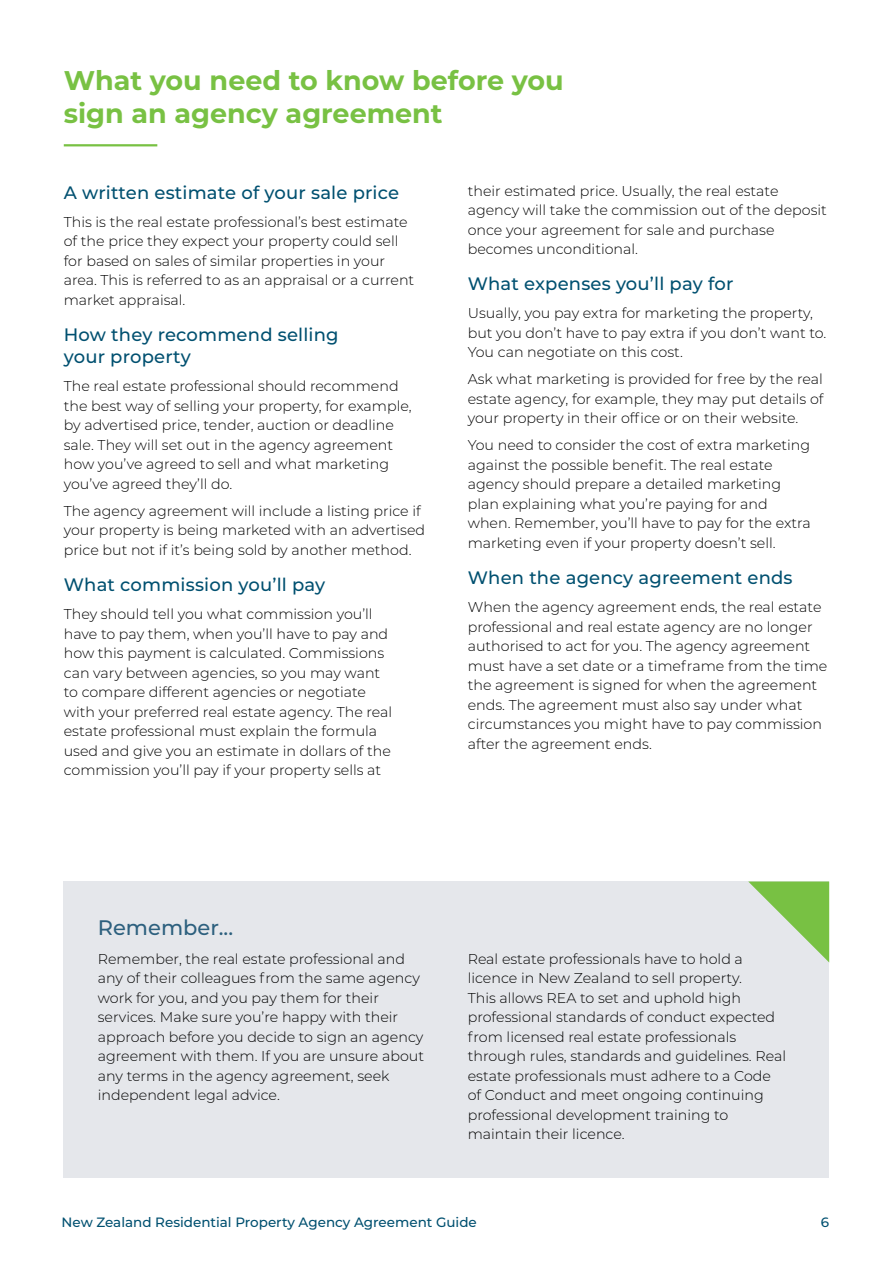
<style>
.page{position:relative;width:893px;height:1263px;background:#fff}
.page>*{position:absolute;margin:0;border:0;box-sizing:border-box;transform-origin:0 0}
.t1{font:700 27px/33px "Montserrat";color:#78c143}
.t2{font:500 21px "Montserrat";color:#2d607e}
.t3{font:500 18px/22.5px "Montserrat";letter-spacing:.01em;color:#005070}
.t4{font:300 14.25px/19.5px "Montserrat";color:#000}
.t5{font:500 13.5px "Montserrat";color:#005070}
</style>
<div class="page">
<div style="left:64px;top:881px;width:765px;height:297px;background:#e5e7eb"></div>
<hr style="left:64px;top:144px;width:93px;height:2px;background:#78c143">
<svg style="left:748px;top:881px;width:81px;height:81px"></svg>
<h1 class="t1" style="left:64px;top:62px;width:501px">What you need to know before you sign an agency agreement</h1>
<p class="t3" style="left:64px;top:180px;width:337px">A written estimate of your sale price</p>
<p class="t4" style="left:64px;top:211px;width:352px">This is the real estate professional’s best estimate of the price they expect your property could sell for based on sales of similar properties in your area. This is referred to as an appraisal or a current market appraisal.</p>
<p class="t3" style="left:64px;top:323px;width:276px">How they recommend selling your property</p>
<p class="t4" style="left:64px;top:376px;width:349px">The real estate professional should recommend the best way of selling your property, for example, by advertised price, tender, auction or deadline sale. They will set out in the agency agreement how you’ve agreed to sell and what marketing you’ve agreed they’ll do.</p>
<p class="t4" style="left:64px;top:501px;width:363px">The agency agreement will include a listing price if your property is being marketed with an advertised price but not if it’s being sold by another method.</p>
<p class="t3" style="left:64px;top:573px;width:263px">What commission you’ll pay</p>
<p class="t4" style="left:64px;top:604px;width:330px">They should tell you what commission you’ll have to pay them, when you’ll have to pay and how this payment is calculated. Commissions can vary between agencies, so you may want to compare different agencies or negotiate with your preferred real estate agency. The real estate professional must explain the formula used and give you an estimate in dollars of the commission you’ll pay if your property sells at</p>
<p class="t4" style="left:468px;top:180px;width:361px">their estimated price. Usually, the real estate agency will take the commission out of the deposit once your agreement for sale and purchase becomes unconditional.</p>
<p class="t3" style="left:468px;top:272px;width:267px">What expenses you’ll pay for</p>
<p class="t4" style="left:468px;top:303px;width:360px">Usually, you pay extra for marketing the property, but you don’t have to pay extra if you don’t want to.<br>You can negotiate on this cost.</p>
<p class="t4" style="left:468px;top:369px;width:357px;text-align:justify">Ask what marketing is provided for free by the real estate agency, for example, they may put details of your property in their office or on their website.</p>
<p class="t4" style="left:468px;top:435px;width:345px">You need to consider the cost of extra marketing against the possible benefit. The real estate agency should prepare a detailed marketing plan explaining what you’re paying for and when. Remember, you’ll have to pay for the extra marketing even if your property doesn’t sell.</p>
<p class="t3" style="left:468px;top:566px;width:326px">When the agency agreement ends</p>
<p class="t4" style="left:468px;top:597px;width:361px">When the agency agreement ends, the real estate professional and real estate agency are no longer authorised to act for you. The agency agreement must have a set date or a timeframe from the time the agreement is signed for when the agreement ends. The agreement must also say under what circumstances you might have to pay commission after the agreement ends.</p>
<h2 class="t2" style="left:98px;top:913px;width:137px">Remember...</h2>
<p class="t4" style="left:98px;top:948px;width:328px">Remember, the real estate professional and any of their colleagues from the same agency work for you, and you pay them for their services. Make sure you’re happy with their approach before you decide to sign an agency agreement with them. If you are unsure about any terms in the agency agreement, seek independent legal advice.</p>
<p class="t4" style="left:468px;top:948px;width:320px">Real estate professionals have to hold a licence in New Zealand to sell property.<br>This allows REA to set and uphold high professional standards of conduct expected from licensed real estate professionals through rules, standards and guidelines. Real estate professionals must adhere to a Code of Conduct and meet ongoing continuing professional development training to maintain their licence.</p>
<p class="t5" style="left:62px;top:1213px;width:417px">New Zealand Residential Property Agency Agreement Guide</p>
<p class="t5" style="left:821px;top:1213px;width:10px">6</p>
</div>
